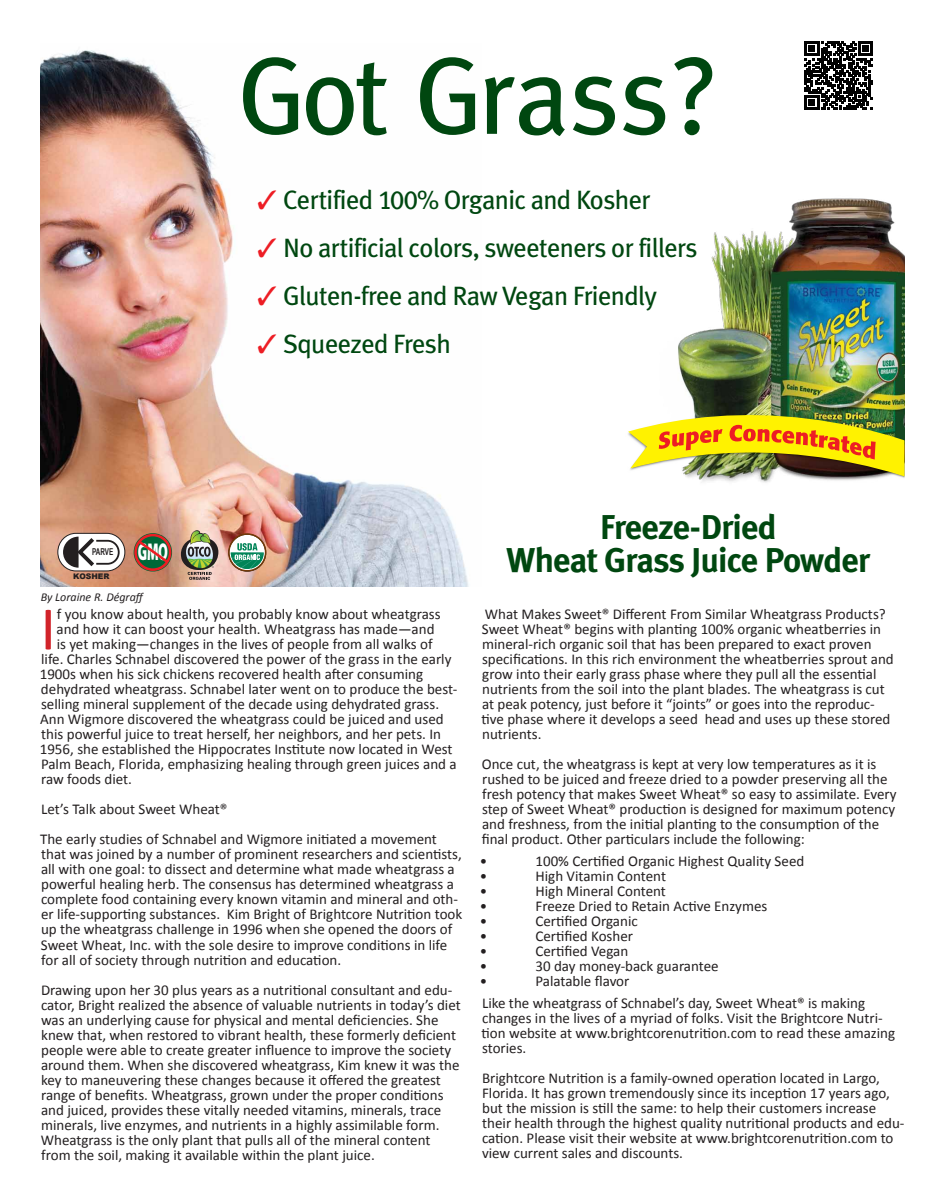
<style>
.page{position:relative;width:945px;height:1202px;background:#fff}
.page>*{position:absolute;margin:0;border:0;box-sizing:border-box;transform-origin:0 0}
.t1{font:109.65px "Meta Plus";letter-spacing:-.03em;color:#004710}
.t2{font:62.25px "Calibri";color:#d1232a}
.t3{font:700 34.35px/33px "Meta Plus";letter-spacing:-.025em;color:#004710;text-align:center}
.t4{font:26.55px/47.8px "Meta Plus";letter-spacing:-.025em;color:#004710}
.t5{font:900 24.45px "Myriad Pro";color:#fff;scale:.55 1}
.t6{font:15px/15px "Calibri";color:#231f20}
.t7{font:italic 12px "Calibri";color:#231f20}
.t8{font:700 9.45px "Arial Narrow";letter-spacing:-.005em;color:#231f20;scale:.82 1}
.t9{font:900 7.8px "Arial";color:#231f20}
.s1{font-family:"Meta Plus Book Caps"}
</style>
<div class="page">
<img style="left:40px;top:50px;width:429px;height:536px">
<img style="left:678px;top:198px;width:226px;height:186px">
<svg style="left:181px;top:530px;width:37px;height:50px;background:#9c977b"></svg>
<svg style="left:58px;top:533px;width:67px;height:38px"></svg>
<div style="left:58px;top:533px;width:67px;height:38px;border:1px solid #231f20;border-radius:18px"></div>
<svg style="left:63px;top:536px;width:57px;height:31px"></svg>
<svg style="left:134px;top:533px;width:38px;height:38px"></svg>
<svg style="left:134px;top:534px;width:37px;height:37px"></svg>
<svg style="left:228px;top:533px;width:38px;height:38px"></svg>
<svg style="left:805px;top:41px;width:68px;height:69px"></svg>
<img style="left:685px;top:384px;width:219px;height:15px">
<img style="left:628px;top:399px;width:276px;height:84px">
<svg style="left:258px;top:190px;width:18px;height:19px"></svg>
<svg style="left:258px;top:238px;width:18px;height:19px"></svg>
<svg style="left:258px;top:286px;width:18px;height:19px"></svg>
<svg style="left:258px;top:334px;width:18px;height:19px"></svg>
<p class="t1" style="left:238px;top:32px;width:483px">Got Grass?</p>
<p class="t8" style="left:92px;top:545px;width:27px">PARVE</p>
<p class="t9" style="left:73px;top:570px;width:38px">KOSHER</p>
<p class="t5" style="left:138px;top:535px;width:56px">GMO</p>
<p class="t7" style="left:41px;top:588px;width:106px">By Loraine R. Dégraff</p>
<p class="t4" style="left:283px;top:176px;width:416px">Certified <span class="s1">100</span>% Organic and Kosher<br>No artificial colors, sweeteners or fillers<br>Gluten-free and Raw Vegan Friendly<br>Squeezed Fresh</p>
<p class="t3" style="left:506px;top:510px;width:366px">Freeze-Dried<br>Wheat Grass Juice Powder</p>
<p class="t2" style="left:40px;top:589px;width:17px">I</p>
<p class="t6" style="left:57px;top:607px;width:385px">f you know about health, you probably know about wheatgrass</p>
<p class="t6" style="left:57px;top:622px;width:380px">and how it can boost your health. Wheatgrass has made—and</p>
<p class="t6" style="left:57px;top:637px;width:377px">is yet making—changes in the lives of people from all walks of</p>
<p class="t6" style="left:41px;top:652px;width:412px">life. Charles Schnabel discovered the power of the grass in the early</p>
<p class="t6" style="left:40px;top:667px;width:385px">1900s when his sick chickens recovered health after consuming</p>
<p class="t6" style="left:41px;top:682px;width:418px">dehydrated wheatgrass. Schnabel later went on to produce the best-</p>
<p class="t6" style="left:41px;top:697px;width:400px">selling mineral supplement of the decade using dehydrated grass.</p>
<p class="t6" style="left:40px;top:712px;width:405px">Ann Wigmore discovered the wheatgrass could be juiced and used</p>
<p class="t6" style="left:41px;top:727px;width:401px">this powerful juice to treat herself, her neighbors, and her pets. In</p>
<p class="t6" style="left:40px;top:742px;width:414px">1956, she established the Hippocrates Institute now located in West</p>
<p class="t6" style="left:41px;top:757px;width:417px">Palm Beach, Florida, emphasizing healing through green juices and a</p>
<p class="t6" style="left:41px;top:772px;width:92px">raw foods diet.</p>
<p class="t6" style="left:41px;top:802px;width:188px">Let’s Talk about Sweet Wheat®</p>
<p class="t6" style="left:40px;top:832px;width:424px">The early studies of Schnabel and Wigmore initiated a movement that was joined by a number of prominent researchers and scientists, all with one goal: to dissect and determine what made wheatgrass a powerful healing herb. The consensus has determined wheatgrass a complete food containing every known vitamin and mineral and oth&shy;er life-supporting substances. Kim Bright of Brightcore Nutrition took up the wheatgrass challenge in 1996 when she opened the doors of Sweet Wheat, Inc. with the sole desire to improve conditions in life for all of society through nutrition and education.</p>
<p class="t6" style="left:41px;top:982px;width:421px">Drawing upon her 30 plus years as a nutritional consultant and edu&shy;cator, Bright realized the absence of valuable nutrients in today’s diet was an underlying cause for physical and mental deficiencies. She knew that, when restored to vibrant health, these formerly deficient people were able to create greater influence to improve the society around them. When she discovered wheatgrass, Kim knew it was the key to maneuvering these changes because it offered the greatest range of benefits. Wheatgrass, grown under the proper conditions and juiced, provides these vitally needed vitamins, minerals, trace minerals, live enzymes, and nutrients in a highly assimilable form.<br>Wheatgrass is the only plant that pulls all of the mineral content from the soil, making it available within the plant juice.</p>
<p class="t6" style="left:485px;top:607px;width:402px">What Makes Sweet® Different From Similar Wheatgrass Products?</p>
<p class="t6" style="left:482px;top:622px;width:414px">Sweet Wheat® begins with planting 100% organic wheatberries in mineral-rich organic soil that has been prepared to exact proven specifications. In this rich environment the wheatberries sprout and grow into their early grass phase where they pull all the essential nutrients from the soil into the plant blades. The wheatgrass is cut at peak potency, just before it “joints” or goes into the reproduc&shy;tive phase where it develops a seed head and uses up these stored nutrients.</p>
<p class="t6" style="left:482px;top:757px;width:416px">Once cut, the wheatgrass is kept at very low temperatures as it is rushed to be juiced and freeze dried to a powder preserving all the fresh potency that makes Sweet Wheat® so easy to assimilate. Every step of Sweet Wheat® production is designed for maximum potency and freshness, from the initial planting to the consumption of the final product. Other particulars include the following:</p>
<p class="t6" style="left:480px;top:853px;width:9px">•</p>
<p class="t6" style="left:535px;top:853px;width:270px">100% Certified Organic Highest Quality Seed</p>
<p class="t6" style="left:480px;top:868px;width:9px">•</p>
<p class="t6" style="left:535px;top:868px;width:132px">High Vitamin Content</p>
<p class="t6" style="left:480px;top:883px;width:9px">•</p>
<p class="t6" style="left:535px;top:883px;width:132px">High Mineral Content</p>
<p class="t6" style="left:480px;top:898px;width:9px">•</p>
<p class="t6" style="left:535px;top:898px;width:233px">Freeze Dried to Retain Active Enzymes</p>
<p class="t6" style="left:480px;top:913px;width:9px">•</p>
<p class="t6" style="left:535px;top:913px;width:104px">Certified Organic</p>
<p class="t6" style="left:480px;top:928px;width:9px">•</p>
<p class="t6" style="left:535px;top:928px;width:99px">Certified Kosher</p>
<p class="t6" style="left:480px;top:943px;width:9px">•</p>
<p class="t6" style="left:535px;top:943px;width:94px">Certified Vegan</p>
<p class="t6" style="left:480px;top:958px;width:9px">•</p>
<p class="t6" style="left:535px;top:958px;width:185px">30 day money-back guarantee</p>
<p class="t6" style="left:480px;top:973px;width:9px">•</p>
<p class="t6" style="left:535px;top:973px;width:95px">Palatable flavor</p>
<p class="t6" style="left:482px;top:995px;width:415px">Like the wheatgrass of Schnabel’s day, Sweet Wheat® is making changes in the lives of a myriad of folks. Visit the Brightcore Nutri&shy;tion website at www.brightcorenutrition.com to read these amazing stories.</p>
<p class="t6" style="left:482px;top:1070px;width:424px">Brightcore Nutrition is a family-owned operation located in Largo, Florida. It has grown tremendously since its inception 17 years ago, but the mission is still the same: to help their customers increase their health through the highest quality nutritional products and edu&shy;cation. Please visit their website at www.brightcorenutrition.com to view current sales and discounts.</p>
</div>
